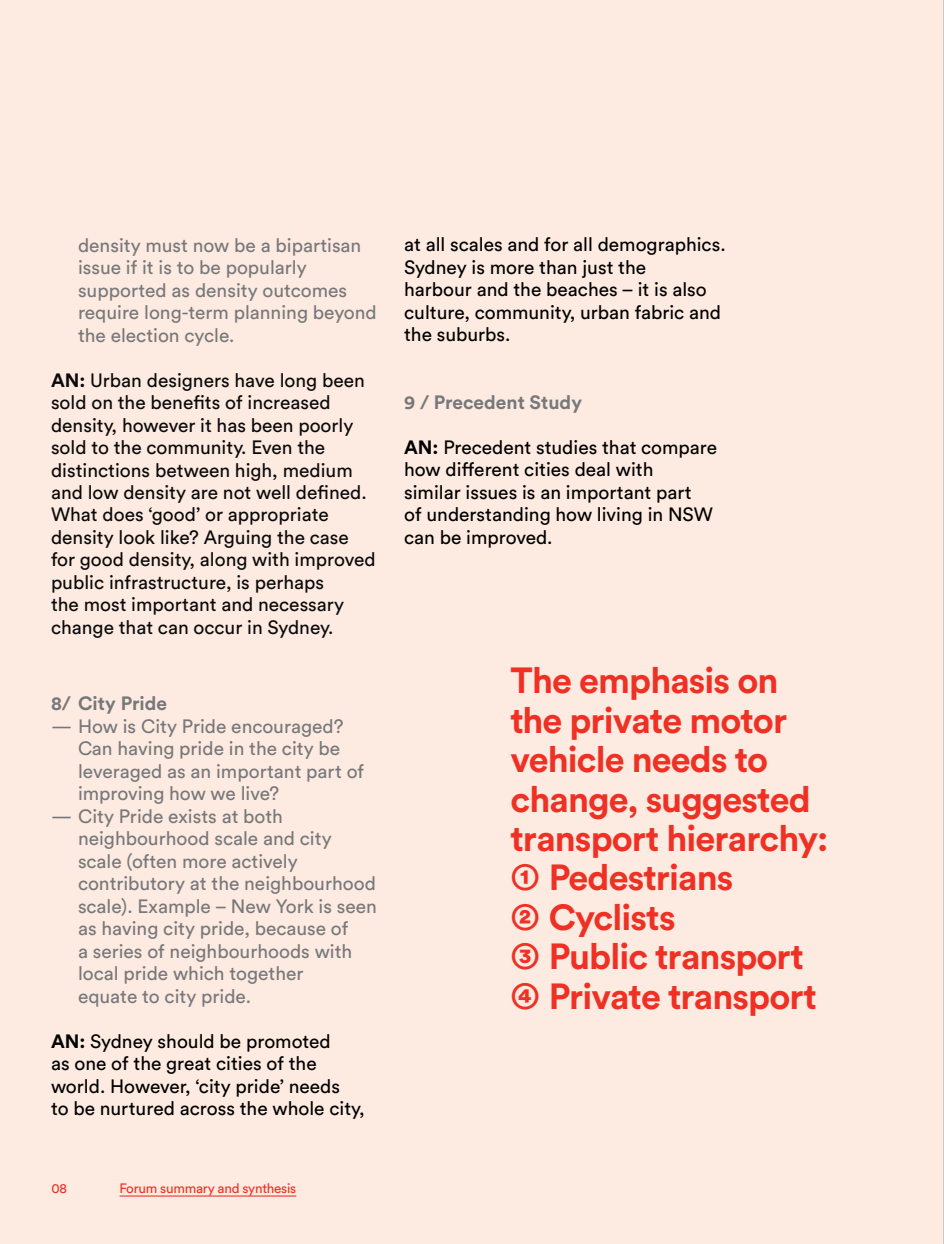
<style>
.page{position:relative;width:944px;height:1244px;background:#fdeae0}
.page>*{position:absolute;margin:0;border:0;box-sizing:border-box;transform-origin:0 0}
.t1{font:700 36px/39.4px "Circular Std";letter-spacing:-.025em;color:#ee3124}
.t2{font:19.12px/22.5px "Circular Std";color:#77787b}
.t3{font:19.12px/22.5px "Circular Std";color:#000}
.t4{font:19.12px/22.5px "Circular Std";color:#0a0a0b}
.t5{font:700 19.12px "Circular Std";color:#77787b}
.t6{font:13.5px "Circular Std";letter-spacing:-.02em;color:#ee3124}
.s1{font-weight:700}
</style>
<div class="page">
<hr style="left:943px;top:0;width:1px;height:1244px;background:#a7a9ac">
<hr style="left:120px;top:1195px;width:176px;height:1px;background:#ee3124">
<p class="t2" style="left:78px;top:233px;width:300px">density must now be a bipartisan issue if it is to be popularly supported as density outcomes require long-term planning beyond the election cycle.</p>
<p class="t4" style="left:51px;top:368px;width:326px"><span class="s1">AN:</span> Urban designers have long been sold on the benefits of increased density, however it has been poorly sold to the community. Even the distinctions between high, medium and low density are not well defined.<br>What does ‘good’ or appropriate density look like? Arguing the case for good density, along with improved public infrastructure, is perhaps<br>the most important and necessary change that can occur in Sydney.</p>
<p class="t5" style="left:51px;top:691px;width:118px">8/ City Pride</p>
<p class="t2" style="left:78px;top:715px;width:288px;text-indent:-27px">— How is City Pride encouraged?<br>Can having pride in the city be leveraged as an important part of improving how we live?</p>
<p class="t2" style="left:78px;top:805px;width:300px;text-indent:-27px">— City Pride exists at both neighbourhood scale and city scale (often more actively contributory at the neighbourhood scale). Example – New York is seen as having city pride, because of<br>a series of neighbourhoods with local pride which together<br>equate to city pride.</p>
<p class="t3" style="left:51px;top:1030px;width:315px"><span class="s1">AN:</span> Sydney should be promoted<br>as one of the great cities of the world. However, ‘city pride’ needs<br>to be nurtured across the whole city,</p>
<p class="t6" style="left:51px;top:1180px;width:17px">08</p>
<p class="t6" style="left:120px;top:1180px;width:178px">Forum summary and synthesis</p>
<p class="t3" style="left:404px;top:233px;width:323px">at all scales and for all demographics.<br>Sydney is more than just the<br>harbour and the beaches – it is also culture, community, urban fabric and the suburbs.</p>
<p class="t5" style="left:404px;top:390px;width:179px">9 / Precedent Study</p>
<p class="t3" style="left:404px;top:435px;width:315px"><span class="s1">AN:</span> Precedent studies that compare how different cities deal with<br>similar issues is an important part<br>of understanding how living in NSW can be improved.</p>
<h1 class="t1" style="left:511px;top:660px;width:319px">The emphasis on the private motor vehicle needs to change, suggested transport hierarchy:<br>➀ Pedestrians<br>➁ Cyclists<br>➂ Public transport<br>➃ Private transport</h1>
</div>
